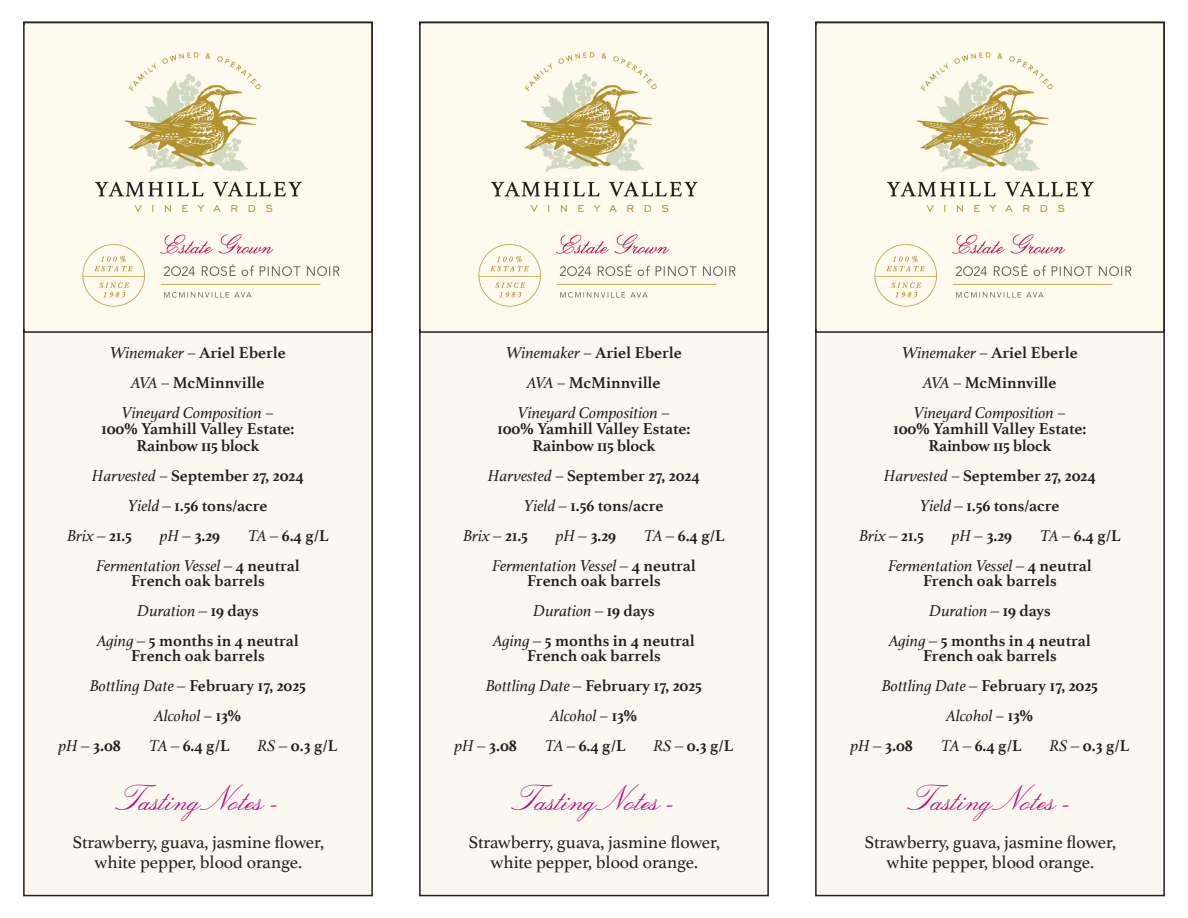
<style>
.page{position:relative;width:1188px;height:918px;background:#fff}
.page>*{position:absolute;margin:0;border:0;box-sizing:border-box;transform-origin:0 0}
.t1{font:36px "Lucia BT";color:#c0027c}
.t2{font:18px "Athelas";color:#231f20}
.t3{font:700 16.5px "Athelas";color:#231f20}
.t4{font:italic 16.5px "Athelas";color:#231f20}
.t5{font:700 16.5px "Athelas";letter-spacing:-.02em;color:#231f20}
.s1{font-weight:400;font-style:italic}
.s2{font-weight:400}
.s3{font-style:normal}
.s4{font-weight:700;font-style:normal}
</style>
<div class="page">
<div style="left:24px;top:22px;width:348px;height:874px;background:#faf8ef"></div>
<img style="left:82px;top:52px;width:258px;height:255px">
<div style="left:23px;top:22px;width:350px;height:311px;border:2px solid #231f20"></div>
<div style="left:420px;top:22px;width:348px;height:874px;background:#faf8ef"></div>
<img style="left:478px;top:52px;width:258px;height:255px">
<div style="left:419px;top:22px;width:350px;height:311px;border:2px solid #231f20"></div>
<div style="left:816px;top:22px;width:348px;height:874px;background:#faf8ef"></div>
<img style="left:874px;top:52px;width:258px;height:255px">
<div style="left:815px;top:22px;width:350px;height:311px;border:2px solid #231f20"></div>
<p class="t3" style="left:110px;top:339px;width:177px"><span class="s1">Winemaker</span> <span class="s2">–</span> Ariel Eberle</p>
<p class="t3" style="left:131px;top:369px;width:135px"><span class="s1">AVA</span> <span class="s2">–</span> McMinnville</p>
<p class="t4" style="left:122px;top:400px;width:153px">Vineyard Composition <span class="s3">–</span></p>
<p class="t3" style="left:101px;top:416px;width:195px">100% Yamhill Valley Estate:</p>
<p class="t5" style="left:136px;top:432px;width:124px">Rainbow 115 block</p>
<p class="t3" style="left:92px;top:462px;width:213px"><span class="s1">Harvested</span> <span class="s2">–</span> September 27, 2024</p>
<p class="t3" style="left:128px;top:492px;width:141px"><span class="s1">Yield –</span> 1.56 tons/acre</p>
<p class="t4" style="left:67px;top:523px;width:66px">Brix – <span class="s4">21.5</span></p>
<p class="t3" style="left:160px;top:522px;width:62px"><span class="s1">pH –</span> 3.29</p>
<p class="t3" style="left:248px;top:522px;width:82px"><span class="s1">TA –</span> 6.4 g/L</p>
<p class="t4" style="left:96px;top:553px;width:205px">Fermentation Vessel – <span class="s4">4 neutral</span></p>
<p class="t3" style="left:131px;top:567px;width:135px">French oak barrels</p>
<p class="t4" style="left:137px;top:598px;width:123px">Duration – <span class="s4">19 days</span></p>
<p class="t3" style="left:97px;top:627px;width:203px"><span class="s1">Aging –</span> 5 months in 4 neutral</p>
<p class="t3" style="left:131px;top:642px;width:135px">French oak barrels</p>
<p class="t3" style="left:90px;top:672px;width:218px"><span class="s1">Bottling Date –</span> February 17, 2025</p>
<p class="t4" style="left:154px;top:703px;width:89px">Alcohol <span class="s3">–</span> <span class="s4">13%</span></p>
<p class="t3" style="left:58px;top:732px;width:64px"><span class="s1">pH –</span> 3.08</p>
<p class="t3" style="left:149px;top:732px;width:82px"><span class="s1">TA –</span> 6.4 g/L</p>
<p class="t3" style="left:257px;top:732px;width:82px"><span class="s1">RS –</span> 0.3 g/L</p>
<p class="t1" style="left:117px;top:779px;width:165px">Tasting Notes -</p>
<p class="t2" style="left:72px;top:828px;width:253px">Strawberry, guava, jasmine flower,</p>
<p class="t2" style="left:94px;top:847px;width:209px">white pepper, blood orange.</p>
<p class="t3" style="left:506px;top:339px;width:177px"><span class="s1">Winemaker</span> <span class="s2">–</span> Ariel Eberle</p>
<p class="t3" style="left:527px;top:369px;width:135px"><span class="s1">AVA</span> <span class="s2">–</span> McMinnville</p>
<p class="t4" style="left:518px;top:400px;width:153px">Vineyard Composition <span class="s3">–</span></p>
<p class="t3" style="left:497px;top:416px;width:195px">100% Yamhill Valley Estate:</p>
<p class="t5" style="left:532px;top:432px;width:124px">Rainbow 115 block</p>
<p class="t3" style="left:488px;top:462px;width:213px"><span class="s1">Harvested</span> <span class="s2">–</span> September 27, 2024</p>
<p class="t3" style="left:524px;top:492px;width:141px"><span class="s1">Yield –</span> 1.56 tons/acre</p>
<p class="t4" style="left:463px;top:523px;width:66px">Brix – <span class="s4">21.5</span></p>
<p class="t3" style="left:556px;top:522px;width:62px"><span class="s1">pH –</span> 3.29</p>
<p class="t3" style="left:644px;top:522px;width:82px"><span class="s1">TA –</span> 6.4 g/L</p>
<p class="t4" style="left:492px;top:553px;width:205px">Fermentation Vessel – <span class="s4">4 neutral</span></p>
<p class="t3" style="left:527px;top:567px;width:135px">French oak barrels</p>
<p class="t4" style="left:533px;top:598px;width:123px">Duration – <span class="s4">19 days</span></p>
<p class="t3" style="left:493px;top:627px;width:203px"><span class="s1">Aging –</span> 5 months in 4 neutral</p>
<p class="t3" style="left:527px;top:642px;width:135px">French oak barrels</p>
<p class="t3" style="left:486px;top:672px;width:218px"><span class="s1">Bottling Date –</span> February 17, 2025</p>
<p class="t4" style="left:550px;top:703px;width:89px">Alcohol <span class="s3">–</span> <span class="s4">13%</span></p>
<p class="t3" style="left:454px;top:732px;width:64px"><span class="s1">pH –</span> 3.08</p>
<p class="t3" style="left:545px;top:732px;width:82px"><span class="s1">TA –</span> 6.4 g/L</p>
<p class="t3" style="left:653px;top:732px;width:82px"><span class="s1">RS –</span> 0.3 g/L</p>
<p class="t1" style="left:513px;top:779px;width:165px">Tasting Notes -</p>
<p class="t2" style="left:468px;top:828px;width:253px">Strawberry, guava, jasmine flower,</p>
<p class="t2" style="left:490px;top:847px;width:209px">white pepper, blood orange.</p>
<p class="t3" style="left:902px;top:339px;width:177px"><span class="s1">Winemaker</span> <span class="s2">–</span> Ariel Eberle</p>
<p class="t3" style="left:923px;top:369px;width:135px"><span class="s1">AVA</span> <span class="s2">–</span> McMinnville</p>
<p class="t4" style="left:914px;top:400px;width:153px">Vineyard Composition <span class="s3">–</span></p>
<p class="t3" style="left:893px;top:416px;width:195px">100% Yamhill Valley Estate:</p>
<p class="t5" style="left:928px;top:432px;width:124px">Rainbow 115 block</p>
<p class="t3" style="left:884px;top:462px;width:213px"><span class="s1">Harvested</span> <span class="s2">–</span> September 27, 2024</p>
<p class="t3" style="left:920px;top:492px;width:141px"><span class="s1">Yield –</span> 1.56 tons/acre</p>
<p class="t4" style="left:859px;top:523px;width:66px">Brix – <span class="s4">21.5</span></p>
<p class="t3" style="left:952px;top:522px;width:62px"><span class="s1">pH –</span> 3.29</p>
<p class="t3" style="left:1040px;top:522px;width:82px"><span class="s1">TA –</span> 6.4 g/L</p>
<p class="t4" style="left:888px;top:553px;width:205px">Fermentation Vessel – <span class="s4">4 neutral</span></p>
<p class="t3" style="left:923px;top:567px;width:135px">French oak barrels</p>
<p class="t4" style="left:929px;top:598px;width:123px">Duration – <span class="s4">19 days</span></p>
<p class="t3" style="left:889px;top:627px;width:203px"><span class="s1">Aging –</span> 5 months in 4 neutral</p>
<p class="t3" style="left:923px;top:642px;width:135px">French oak barrels</p>
<p class="t3" style="left:882px;top:672px;width:218px"><span class="s1">Bottling Date –</span> February 17, 2025</p>
<p class="t4" style="left:946px;top:703px;width:89px">Alcohol <span class="s3">–</span> <span class="s4">13%</span></p>
<p class="t3" style="left:850px;top:732px;width:64px"><span class="s1">pH –</span> 3.08</p>
<p class="t3" style="left:941px;top:732px;width:82px"><span class="s1">TA –</span> 6.4 g/L</p>
<p class="t3" style="left:1049px;top:732px;width:82px"><span class="s1">RS –</span> 0.3 g/L</p>
<p class="t1" style="left:909px;top:779px;width:165px">Tasting Notes -</p>
<p class="t2" style="left:864px;top:828px;width:253px">Strawberry, guava, jasmine flower,</p>
<p class="t2" style="left:886px;top:847px;width:209px">white pepper, blood orange.</p>
</div>
